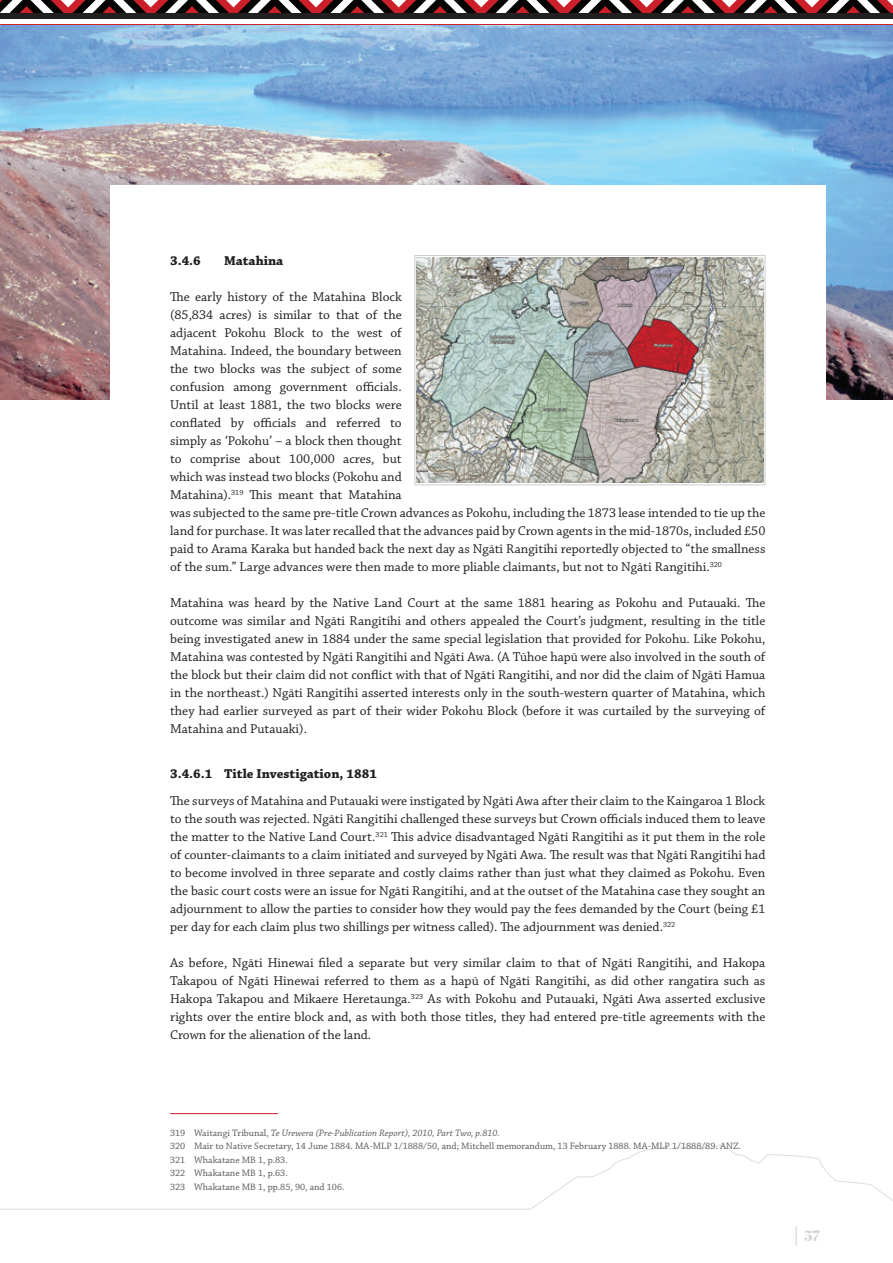
<style>
.page{position:relative;width:893px;height:1263px;background:#fff}
.page>*{position:absolute;margin:0;border:0;box-sizing:border-box;transform-origin:0 0}
.t1{font:15px "Abril Fatface";color:#d1d2d4}
.t2{font:13.5px/18px "Chaparral Pro";color:#231f20;text-align:justify}
.Heading_5{font:700 13.5px "Chaparral Pro";color:#231f20}
.Heading_4{font:700 13.5px "Chaparral Pro";color:#231f20}
.Footnotes{font:9.75px "Chaparral Pro";color:#57585a}
.Footnotes-2{font:italic 9.75px "Chaparral Pro";color:#57585a}
.s1{font-style:normal}
</style>
<div class="page">
<svg style="left:0;top:1145px;width:893px;height:101px"></svg>
<svg style="left:796px;top:1226px;width:1px;height:20px"></svg>
<svg style="left:0;top:0;width:893px;height:14px"></svg>
<div style="left:0;top:14px;width:893px;height:5px;background:#231f20"></div>
<hr style="left:0;top:24px;width:893px;height:1px;background:#d1232a">
<img style="left:0;top:25px;width:893px;height:375px">
<div style="left:110px;top:185px;width:716px;height:918px;background:#fff"></div>
<hr style="left:170px;top:1113px;width:108px;height:1px;background:#ca1e28">
<div style="left:414px;top:255px;width:351px;height:230px;border:1px solid #ccc"></div>
<img style="left:417px;top:257px;width:346px;height:226px">
<p class="Heading_4" style="left:170px;top:253px;width:32px">3.4.6</p>
<p class="Heading_4" style="left:224px;top:253px;width:61px">Matahina</p>
<p class="t2" style="left:170px;top:288px;width:597px;text-align:left">The early history of the Matahina Block<br>(85,834 acres) is similar to that of the<br>adjacent Pokohu Block to the west of<br>Matahina. Indeed, the boundary between<br>the two blocks was the subject of some<br>confusion among government officials.<br>Until at least 1881, the two blocks were<br>conflated by officials and referred to<br>simply as ‘Pokohu’ – a block then thought<br>to comprise about 100,000 acres, but<br>which was instead two blocks (Pokohu and<br>Matahina).<sup>319</sup> This meant that Matahina<br>was subjected to the same pre-title Crown advances as Pokohu, including the 1873 lease intended to tie up the land for purchase. It was later recalled that the advances paid by Crown agents in the mid-1870s, included £50 paid to Arama Karaka but handed back the next day as Ngāti Rangitihi reportedly objected to “the smallness of the sum.” Large advances were then made to more pliable claimants, but not to Ngāti Rangitihi.<sup>320</sup></p>
<p class="t2" style="left:170px;top:594px;width:597px">Matahina was heard by the Native Land Court at the same 1881 hearing as Pokohu and Putauaki. The outcome was similar and Ngāti Rangitihi and others appealed the Court’s judgment, resulting in the title being investigated anew in 1884 under the same special legislation that provided for Pokohu. Like Pokohu, Matahina was contested by Ngāti Rangitihi and Ngāti Awa. (A Tūhoe hapū were also involved in the south of the block but their claim did not conflict with that of Ngāti Rangitihi, and nor did the claim of Ngāti Hamua in the northeast.) Ngāti Rangitihi asserted interests only in the south-western quarter of Matahina, which they had earlier surveyed as part of their wider Pokohu Block (before it was curtailed by the surveying of Matahina and Putauaki).</p>
<p class="Heading_5" style="left:170px;top:766px;width:208px">3.4.6.1 Title Investigation, 1881</p>
<p class="t2" style="left:170px;top:792px;width:597px">The surveys of Matahina and Putauaki were instigated by Ngāti Awa after their claim to the Kaingaroa 1 Block to the south was rejected. Ngāti Rangitihi challenged these surveys but Crown officials induced them to leave the matter to the Native Land Court.<sup>321</sup> This advice disadvantaged Ngāti Rangitihi as it put them in the role of counter-claimants to a claim initiated and surveyed by Ngāti Awa. The result was that Ngāti Rangitihi had to become involved in three separate and costly claims rather than just what they claimed as Pokohu. Even the basic court costs were an issue for Ngāti Rangitihi, and at the outset of the Matahina case they sought an adjournment to allow the parties to consider how they would pay the fees demanded by the Court (being £1 per day for each claim plus two shillings per witness called). The adjournment was denied.<sup>322</sup></p>
<p class="t2" style="left:170px;top:954px;width:597px">As before, Ngāti Hinewai filed a separate but very similar claim to that of Ngāti Rangitihi, and Hakopa Takapou of Ngāti Hinewai referred to them as a hapū of Ngāti Rangitihi, as did other rangatira such as Hakopa Takapou and Mikaere Heretaunga.<sup>323</sup> As with Pokohu and Putauaki, Ngāti Awa asserted exclusive rights over the entire block and, as with both those titles, they had entered pre-title agreements with the Crown for the alienation of the land.</p>
<p class="Footnotes-2" style="left:170px;top:1127px;width:331px"><span class="s1">319 Waitangi Tribunal,</span> Te Urewera (Pre-Publication Report), 2010, Part Two, p.810.</p>
<p class="Footnotes" style="left:170px;top:1141px;width:573px">320 Mair to Native Secretary, 14 June 1884. MA-MLP 1/1888/50, and; Mitchell memorandum, 13 February 1888. MA-MLP 1/1888/89. ANZ.</p>
<p class="Footnotes" style="left:170px;top:1154px;width:119px">321 Whakatane MB 1, p.83.</p>
<p class="Footnotes" style="left:170px;top:1168px;width:119px">322 Whakatane MB 1, p.63.</p>
<p class="Footnotes" style="left:170px;top:1181px;width:176px">323 Whakatane MB 1, pp.85, 90, and 106.</p>
<p class="t1" style="left:804px;top:1225px;width:17px">57</p>
</div>
